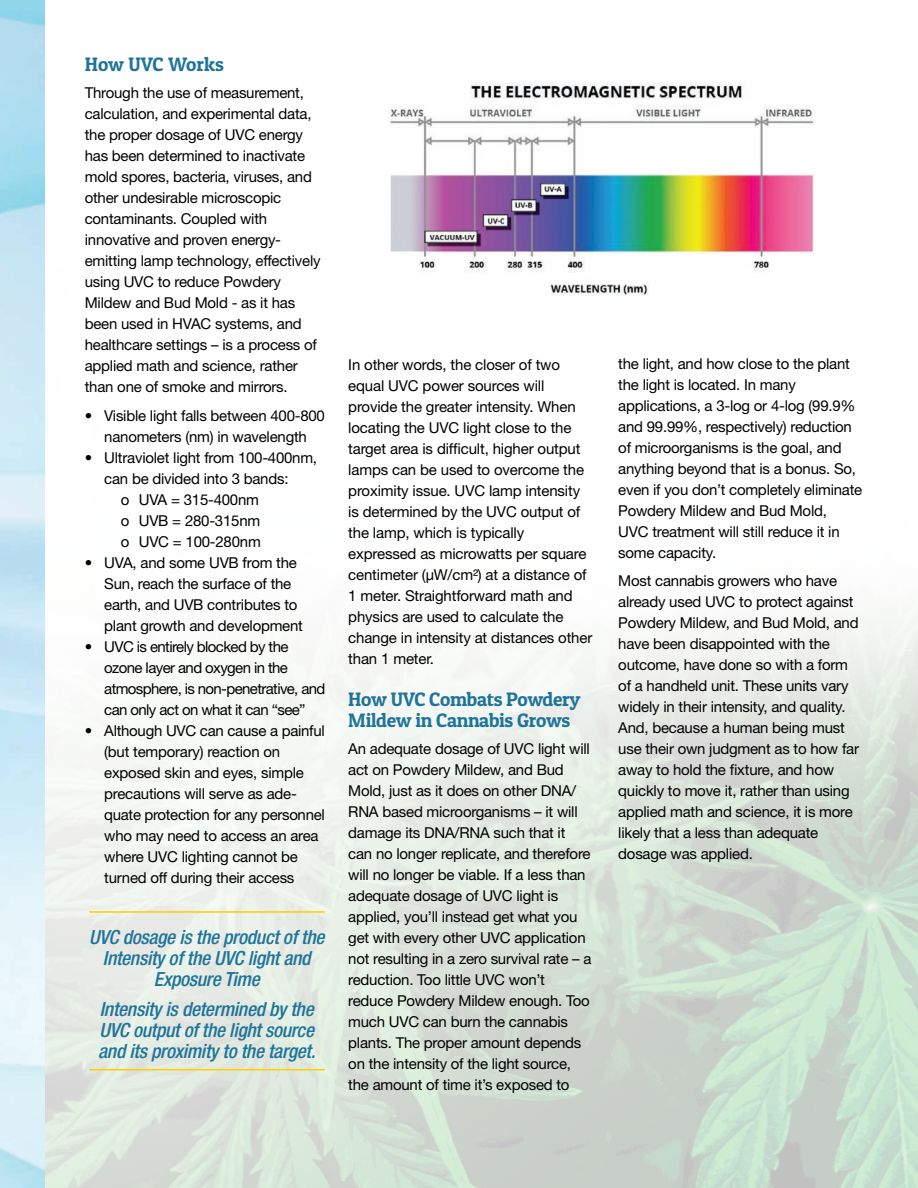
<style>
.page{position:relative;width:918px;height:1188px;background:#fff}
.page>*{position:absolute;margin:0;border:0;box-sizing:border-box;transform-origin:0 0}
.t1{font:italic 500 condensed 19.5px/21px "Helvetica Neue";letter-spacing:-.015em;color:#1f7499;text-align:center}
.t2{font:19.5px/21px "Patua One";letter-spacing:-.015em;color:#1f7499}
.t3{font:15px/21px "Helvetica Neue";letter-spacing:-.015em;color:#000}
.t4{font:15px/21px "Helvetica Neue";letter-spacing:-.04em;color:#000}
</style>
<div class="page">
<img style="left:390px;top:82px;width:426px;height:214px">
<hr style="left:89px;top:911px;width:236px;height:2px;background:#ffce00">
<hr style="left:89px;top:1069px;width:236px;height:1px;background:#ffce00">
<p class="t2" style="left:85px;top:54px;width:141px">How UVC Works</p>
<p class="t3" style="left:85px;top:82px;width:237px">Through the use of measurement, calculation, and experimental data, the proper dosage of UVC energy has been determined to inactivate mold spores, bacteria, viruses, and other undesirable microscopic contaminants. Coupled with innovative and proven energy&shy;emitting lamp technology, effectively using UVC to reduce Powdery<br>Mildew and Bud Mold - as it has been used in HVAC systems, and healthcare settings – is a process of applied math and science, rather than one of smoke and mirrors.</p>
<p class="t3" style="left:85px;top:405px;width:242px;text-align:center">• Visible light falls between 400-800 nanometers (nm) in wavelength</p>
<p class="t3" style="left:104px;top:447px;width:214px;text-indent:-19px">• Ultraviolet light from 100-400nm, can be divided into 3 bands:</p>
<p class="t3" style="left:121px;top:489px;width:140px">o UVA = 315-400nm</p>
<p class="t3" style="left:121px;top:510px;width:141px">o UVB = 280-315nm</p>
<p class="t3" style="left:121px;top:531px;width:142px">o UVC = 100-280nm</p>
<p class="t3" style="left:104px;top:552px;width:200px;text-indent:-19px">• UVA, and some UVB from the<br>Sun, reach the surface of the earth, and UVB contributes to plant growth and development</p>
<p class="t4" style="left:104px;top:636px;width:223px;text-indent:-19px">• UVC is entirely blocked by the ozone layer and oxygen in the atmosphere, is non-penetrative, and can only act on what it can “see”</p>
<p class="t3" style="left:104px;top:720px;width:222px;text-indent:-19px">• Although UVC can cause a painful (but temporary) reaction on exposed skin and eyes, simple precautions will serve as ade&shy;quate protection for any personnel who may need to access an area where UVC lighting cannot be turned off during their access</p>
<p class="t1" style="left:89px;top:927px;width:237px">UVC dosage is the product of the<br>Intensity of the UVC light and<br>Exposure Time</p>
<p class="t1" style="left:98px;top:999px;width:219px;text-align:justify">Intensity is determined by the UVC output of the light source and its proximity to the target.</p>
<p class="t3" style="left:348px;top:354px;width:246px">In other words, the closer of two equal UVC power sources will provide the greater intensity. When locating the UVC light close to the target area is difficult, higher output lamps can be used to overcome the proximity issue. UVC lamp intensity is determined by the UVC output of the lamp, which is typically expressed as microwatts per square centimeter (µW/cm²) at a distance of<br>1 meter. Straightforward math and physics are used to calculate the change in intensity at distances other than 1 meter.</p>
<h1 class="t2" style="left:348px;top:688px;width:234px">How UVC Combats Powdery<br>Mildew in Cannabis Grows</h1>
<p class="t3" style="left:348px;top:738px;width:245px">An adequate dosage of UVC light will act on Powdery Mildew, and Bud Mold, just as it does on other DNA/ RNA based microorganisms – it will damage its DNA/RNA such that it can no longer replicate, and therefore will no longer be viable. If a less than adequate dosage of UVC light is applied, you’ll instead get what you get with every other UVC application not resulting in a zero survival rate – a reduction. Too little UVC won’t reduce Powdery Mildew enough. Too much UVC can burn the cannabis plants. The proper amount depends on the intensity of the light source, the amount of time it’s exposed to</p>
<p class="t3" style="left:618px;top:353px;width:246px">the light, and how close to the plant the light is located. In many applications, a 3-log or 4-log (99.9% and 99.99%, respectively) reduction of microorganisms is the goal, and anything beyond that is a bonus. So, even if you don’t completely eliminate<br>Powdery Mildew and Bud Mold,<br>UVC treatment will still reduce it in some capacity.</p>
<p class="t3" style="left:618px;top:570px;width:242px">Most cannabis growers who have already used UVC to protect against<br>Powdery Mildew, and Bud Mold, and have been disappointed with the outcome, have done so with a form of a handheld unit. These units vary widely in their intensity, and quality.<br>And, because a human being must use their own judgment as to how far away to hold the fixture, and how quickly to move it, rather than using applied math and science, it is more likely that a less than adequate dosage was applied.</p>
</div>
